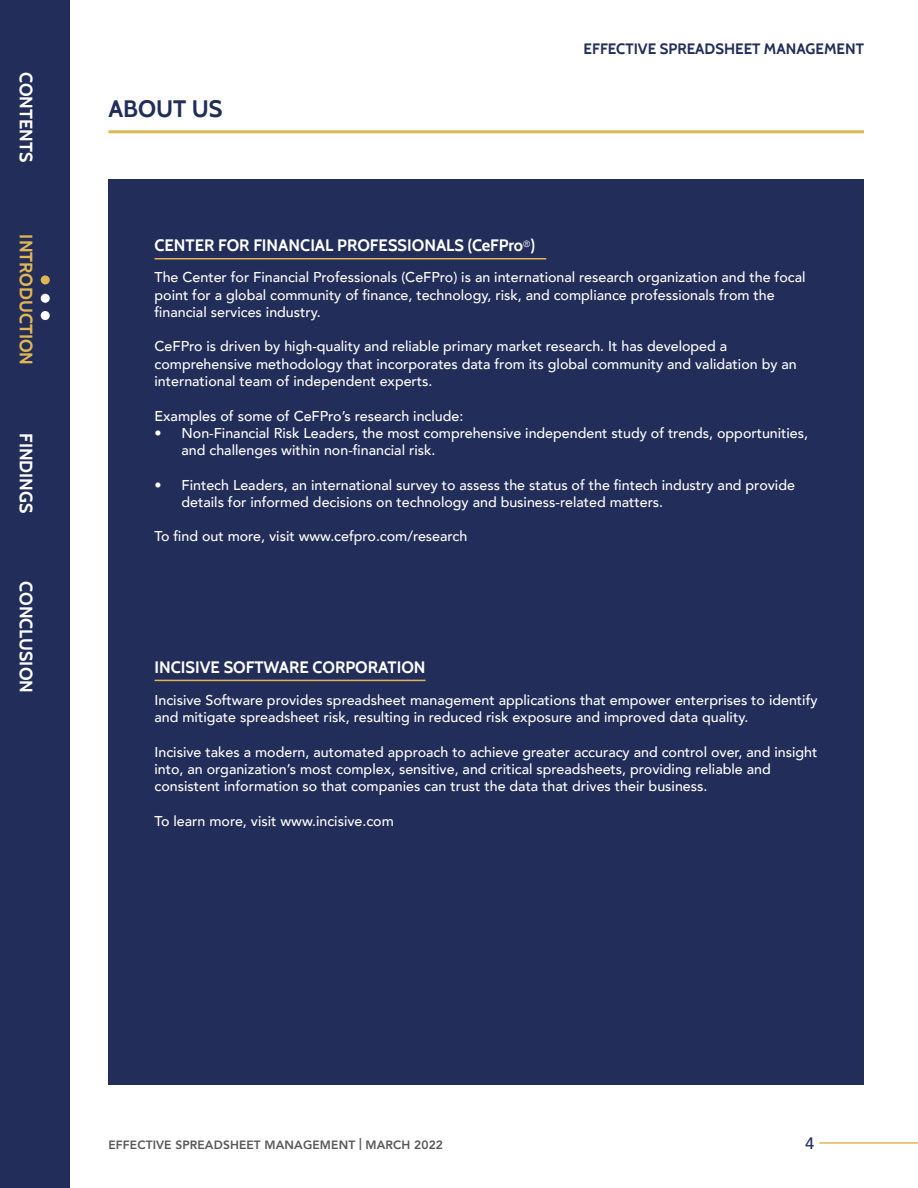
<style>
.page{position:relative;width:918px;height:1188px;background:#fff}
.page>*{position:absolute;margin:0;border:0;box-sizing:border-box;transform-origin:0 0}
.t1{font:700 23.7px "Cabin";color:#222d5a}
.t2{font:700 18px "Cabin";color:#fff}
.t3{font:700 18px "Cabin";color:#e0b655}
.t4{font:700 16.5px "Cabin";color:#fff}
.t5{font:500 16.5px "Avenir";color:#222d5a}
.t6{font:700 15px "Cabin";color:#222d5a}
.t7{font:500 14.25px/17.2px "Avenir";color:#fff}
.t8{font:800 12px "Avenir";letter-spacing:.01em;color:#575756}
</style>
<div class="page">
<hr style="left:819px;top:1142px;width:99px;height:2px;background:#e0b655">
<div style="left:0;top:0;width:70px;height:1188px;background:#222d5a"></div>
<hr style="left:108px;top:130px;width:756px;height:3px;background:#e0b655">
<div style="left:108px;top:179px;width:756px;height:906px;background:#222d5a"></div>
<hr style="left:155px;top:258px;width:391px;height:1px;background:#e0b655">
<hr style="left:155px;top:680px;width:271px;height:1px;background:#e0b655">
<div style="left:41px;top:275px;width:9px;height:9px;background:#e0b655;border-radius:50%"></div>
<div style="left:41px;top:294px;width:9px;height:9px;background:#fff;border-radius:50%"></div>
<div style="left:41px;top:311px;width:9px;height:9px;background:#fff;border-radius:50%"></div>
<p class="t2" style="left:37px;top:72px;width:92px;rotate:90deg">CONTENTS</p>
<p class="t3" style="left:37px;top:234px;width:132px;rotate:90deg">INTRODUCTION</p>
<p class="t2" style="left:37px;top:433px;width:82px;rotate:90deg">FINDINGS</p>
<p class="t2" style="left:37px;top:581px;width:113px;rotate:90deg">CONCLUSION</p>
<h1 class="t1" style="left:108px;top:94px;width:116px">ABOUT US</h1>
<p class="t4" style="left:155px;top:235px;width:382px">CENTER FOR FINANCIAL PROFESSIONALS (CeFPro<sup>®</sup>)</p>
<p class="t6" style="left:584px;top:40px;width:282px">EFFECTIVE SPREADSHEET MANAGEMENT</p>
<p class="t7" style="left:155px;top:268px;width:653px">The Center for Financial Professionals (CeFPro) is an international research organization and the focal point for a global community of finance, technology, risk, and compliance professionals from the financial services industry.</p>
<p class="t7" style="left:155px;top:337px;width:644px">CeFPro is driven by high-quality and reliable primary market research. It has developed a comprehensive methodology that incorporates data from its global community and validation by an international team of independent experts.</p>
<p class="t7" style="left:155px;top:406px;width:310px">Examples of some of CeFPro’s research include:</p>
<p class="t7" style="left:182px;top:423px;width:628px;text-indent:-27px">• Non-Financial Risk Leaders, the most comprehensive independent study of trends, opportunities, and challenges within non-financial risk.</p>
<p class="t7" style="left:182px;top:475px;width:615px;text-indent:-27px">• Fintech Leaders, an international survey to assess the status of the fintech industry and provide details for informed decisions on technology and business-related matters.</p>
<p class="t7" style="left:155px;top:527px;width:314px">To find out more, visit www.cefpro.com/research</p>
<p class="t4" style="left:155px;top:658px;width:273px">INCISIVE SOFTWARE CORPORATION</p>
<p class="t7" style="left:155px;top:690px;width:665px">Incisive Software provides spreadsheet management applications that empower enterprises to identify and mitigate spreadsheet risk, resulting in reduced risk exposure and improved data quality.</p>
<p class="t7" style="left:155px;top:742px;width:664px">Incisive takes a modern, automated approach to achieve greater accuracy and control over, and insight into, an organization’s most complex, sensitive, and critical spreadsheets, providing reliable and consistent information so that companies can trust the data that drives their business.</p>
<p class="t7" style="left:155px;top:811px;width:241px">To learn more, visit www.incisive.com</p>
<p class="t8" style="left:108px;top:1135px;width:336px">EFFECTIVE SPREADSHEET MANAGEMENT | MARCH 2022</p>
<p class="t5" style="left:805px;top:1129px;width:11px">4</p>
</div>
